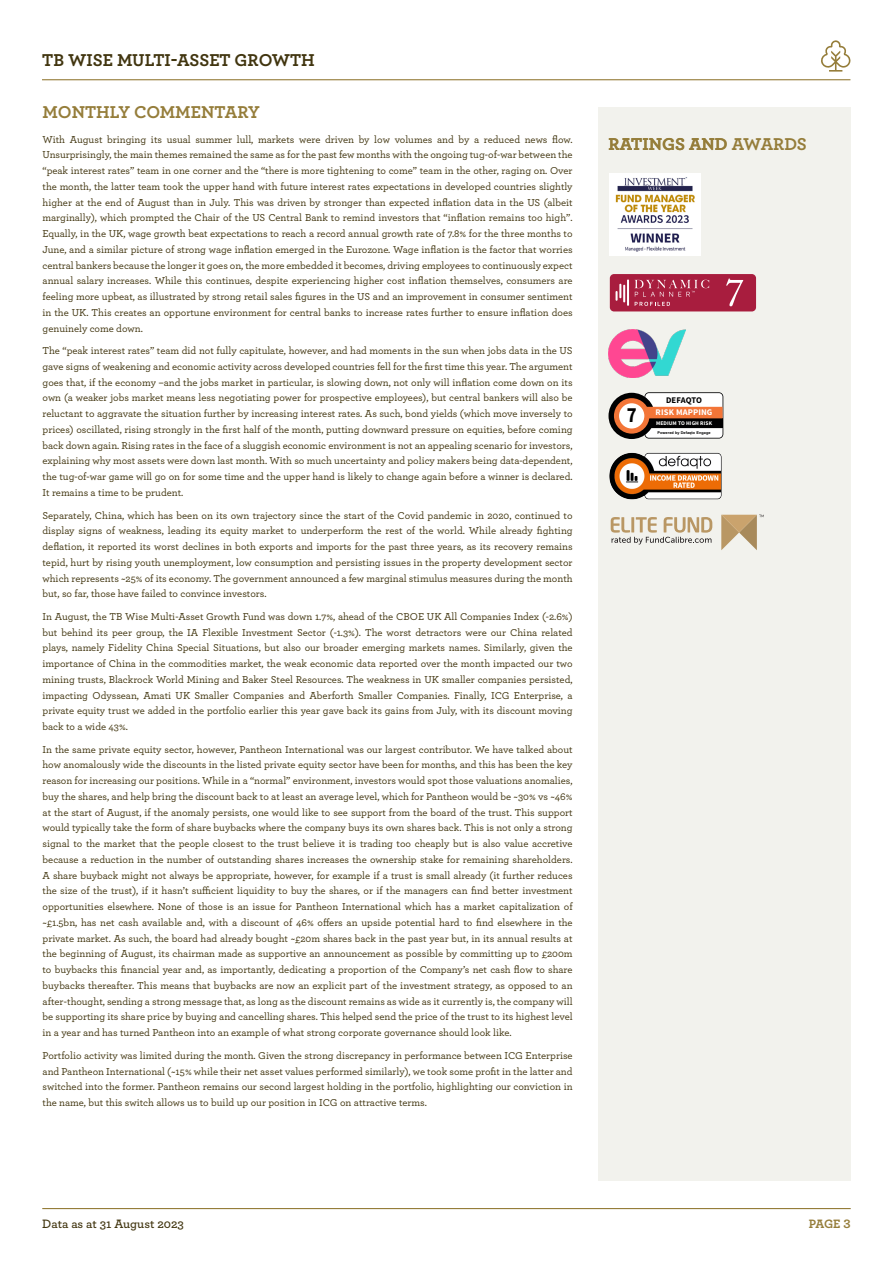
<style>
.page{position:relative;width:893px;height:1263px;background:#fff}
.page>*{position:absolute;margin:0;border:0;box-sizing:border-box;transform-origin:0 0}
.t1{font:700 21.6px "Source Sans Pro";color:#000001;scale:.87 1}
.t2{font:700 18px "Archer";color:#957d3a}
.t3{font:700 18px "Archer";color:#41350f}
.t4{font:600 12.75px "Archer";color:#41350f}
.t5{font:700 12.75px "Archer";color:#957d3a}
.t6{font:500 10.5px/15.8px "Archer";color:#41350f;text-align:justify}
.t7{font:700 8.7px "Source Sans Pro";letter-spacing:.015em;color:#fff}
.t8{font:700 8.7px "Source Sans Pro";color:#000001}
.t9{font:700 5.55px "Source Sans Pro";letter-spacing:.015em;color:#fff}
.t10{font:700 3.9px "Arial";letter-spacing:.015em;color:#000001}
</style>
<div class="page">
<div style="left:598px;top:108px;width:252px;height:1073px;background:#f2f2ed"></div>
<hr style="left:42px;top:79px;width:808px;height:1px;background:#957d3a">
<hr style="left:42px;top:1208px;width:809px;height:1px;background:#957d3a">
<svg style="left:821px;top:40px;width:30px;height:32px"></svg>
<div style="left:608px;top:393px;width:47px;height:46px;background:#000001;border-radius:50%"></div>
<svg style="left:614px;top:398px;width:35px;height:36px"></svg>
<div style="left:619px;top:403px;width:25px;height:25px;background:#fff;border-radius:50%"></div>
<svg style="left:640px;top:392px;width:83px;height:47px;background:#b99989"></svg>
<div style="left:610px;top:274px;width:146px;height:37px;background:#a81d3e;border-radius:4px"></div>
<svg style="left:726px;top:279px;width:17px;height:27px"></svg>
<hr style="left:627px;top:279px;width:2px;height:27px;background:#fff">
<svg style="left:616px;top:284px;width:9px;height:18px"></svg>
<svg style="left:634px;top:280px;width:75px;height:26px"></svg>
<svg style="left:721px;top:515px;width:43px;height:35px"></svg>
<svg style="left:611px;top:517px;width:101px;height:27px"></svg>
<img style="left:609px;top:329px;width:76px;height:49px">
<img style="left:609px;top:453px;width:113px;height:47px">
<img style="left:610px;top:173px;width:90px;height:82px">
<h2 class="t3" style="left:42px;top:46px;width:274px">TB WISE MULTI-ASSET GROWTH</h2>
<h2 class="t2" style="left:43px;top:98px;width:219px">MONTHLY COMMENTARY</h2>
<p class="t6" style="left:43px;top:131px;width:532px">With August bringing its usual summer lull, markets were driven by low volumes and by a reduced news flow.<br>Unsurprisingly, the main themes remained the same as for the past few months with the ongoing tug-of-war between the “peak interest rates” team in one corner and the “there is more tightening to come” team in the other, raging on. Over the month, the latter team took the upper hand with future interest rates expectations in developed countries slightly higher at the end of August than in July. This was driven by stronger than expected inflation data in the US (albeit marginally), which prompted the Chair of the US Central Bank to remind investors that “inflation remains too high”.<br>Equally, in the UK, wage growth beat expectations to reach a record annual growth rate of 7.8% for the three months to June, and a similar picture of strong wage inflation emerged in the Eurozone. Wage inflation is the factor that worries central bankers because the longer it goes on, the more embedded it becomes, driving employees to continuously expect annual salary increases. While this continues, despite experiencing higher cost inflation themselves, consumers are feeling more upbeat, as illustrated by strong retail sales figures in the US and an improvement in consumer sentiment in the UK. This creates an opportune environment for central banks to increase rates further to ensure inflation does genuinely come down.</p>
<p class="t6" style="left:43px;top:342px;width:532px">The “peak interest rates” team did not fully capitulate, however, and had moments in the sun when jobs data in the US gave signs of weakening and economic activity across developed countries fell for the first time this year. The argument goes that, if the economy –and the jobs market in particular, is slowing down, not only will inflation come down on its own (a weaker jobs market means less negotiating power for prospective employees), but central bankers will also be reluctant to aggravate the situation further by increasing interest rates. As such, bond yields (which move inversely to prices) oscillated, rising strongly in the first half of the month, putting downward pressure on equities, before coming back down again. Rising rates in the face of a sluggish economic environment is not an appealing scenario for investors, explaining why most assets were down last month. With so much uncertainty and policy makers being data-dependent, the tug-of-war game will go on for some time and the upper hand is likely to change again before a winner is declared.<br>It remains a time to be prudent.</p>
<p class="t6" style="left:43px;top:507px;width:532px">Separately, China, which has been on its own trajectory since the start of the Covid pandemic in 2020, continued to display signs of weakness, leading its equity market to underperform the rest of the world. While already fighting deflation, it reported its worst declines in both exports and imports for the past three years, as its recovery remains tepid, hurt by rising youth unemployment, low consumption and persisting issues in the property development sector which represents ~25% of its economy. The government announced a few marginal stimulus measures during the month but, so far, those have failed to convince investors.</p>
<p class="t6" style="left:43px;top:608px;width:532px">In August, the TB Wise Multi-Asset Growth Fund was down 1.7%, ahead of the CBOE UK All Companies Index (-2.6%) but behind its peer group, the IA Flexible Investment Sector (-1.3%). The worst detractors were our China related plays, namely Fidelity China Special Situations, but also our broader emerging markets names. Similarly, given the importance of China in the commodities market, the weak economic data reported over the month impacted our two mining trusts, Blackrock World Mining and Baker Steel Resources. The weakness in UK smaller companies persisted, impacting Odyssean, Amati UK Smaller Companies and Aberforth Smaller Companies. Finally, ICG Enterprise, a private equity trust we added in the portfolio earlier this year gave back its gains from July, with its discount moving back to a wide 43%.</p>
<p class="t6" style="left:43px;top:741px;width:532px">In the same private equity sector, however, Pantheon International was our largest contributor. We have talked about how anomalously wide the discounts in the listed private equity sector have been for months, and this has been the key reason for increasing our positions. While in a “normal” environment, investors would spot those valuations anomalies, buy the shares, and help bring the discount back to at least an average level, which for Pantheon would be ~30% vs ~46% at the start of August, if the anomaly persists, one would like to see support from the board of the trust. This support would typically take the form of share buybacks where the company buys its own shares back. This is not only a strong signal to the market that the people closest to the trust believe it is trading too cheaply but is also value accretive because a reduction in the number of outstanding shares increases the ownership stake for remaining shareholders.<br>A share buyback might not always be appropriate, however, for example if a trust is small already (it further reduces the size of the trust), if it hasn’t sufficient liquidity to buy the shares, or if the managers can find better investment opportunities elsewhere. None of those is an issue for Pantheon International which has a market capitalization of ~£1.5bn, has net cash available and, with a discount of 46% offers an upside potential hard to find elsewhere in the private market. As such, the board had already bought ~£20m shares back in the past year but, in its annual results at the beginning of August, its chairman made as supportive an announcement as possible by committing up to £200m to buybacks this financial year and, as importantly, dedicating a proportion of the Company’s net cash flow to share buybacks thereafter. This means that buybacks are now an explicit part of the investment strategy, as opposed to an after-thought, sending a strong message that, as long as the discount remains as wide as it currently is, the company will be supporting its share price by buying and cancelling shares. This helped send the price of the trust to its highest level in a year and has turned Pantheon into an example of what strong corporate governance should look like.</p>
<p class="t6" style="left:43px;top:1047px;width:532px">Portfolio activity was limited during the month. Given the strong discrepancy in performance between ICG Enterprise and Pantheon International (~15% while their net asset values performed similarly), we took some profit in the latter and switched into the former. Pantheon remains our second largest holding in the portfolio, highlighting our conviction in the name, but this switch allows us to build up our position in ICG on attractive terms.</p>
<h2 class="t2" style="left:608px;top:130px;width:200px">RATINGS AND AWARDS</h2>
<h1 class="t1" style="left:627px;top:401px;width:13px">7</h1>
<p class="t8" style="left:666px;top:394px;width:38px">DEFAQTO</p>
<p class="t7" style="left:656px;top:407px;width:58px">RISK MAPPING</p>
<p class="t9" style="left:656px;top:420px;width:58px">MEDIUM TO HIGH RISK</p>
<p class="t10" style="left:658px;top:430px;width:54px">Powered by Defaqto Engage</p>
<p class="t4" style="left:42px;top:1214px;width:143px">Data as at 31 August 2023</p>
<p class="t5" style="left:809px;top:1214px;width:44px">PAGE 3</p>
</div>
